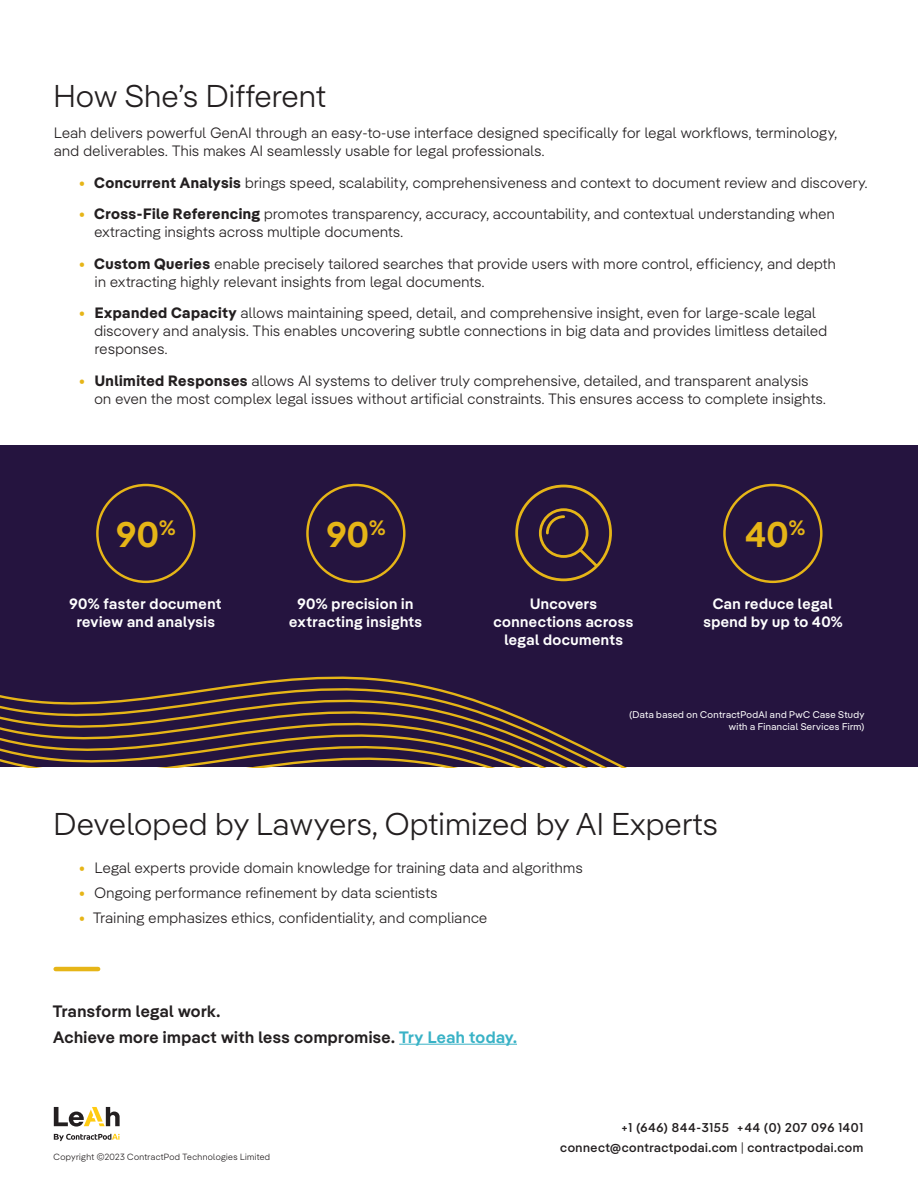
<style>
.page{position:relative;width:918px;height:1188px;background:#fff}
.page>*{position:absolute;margin:0;border:0;box-sizing:border-box;transform-origin:0 0}
.Body_Text{font:600 35.7px "Pangea";color:#e6b517}
.Head_2{font:300 31.5px "Pangea";letter-spacing:.025em;color:#231f20}
.Head_4{font:600 16.5px/25.5px "Pangea";letter-spacing:.025em;color:#231f20}
.Body_Text-2{font:300 15px/18px "Pangea";letter-spacing:.03em;color:#231f20}
.Body_Text-3{font:600 15px/18px "Pangea";letter-spacing:.03em;color:#fff;text-align:center}
.t1{font:500 12.75px "Pangea";letter-spacing:.04em;color:#231f20}
.t2{font:500 12.75px "Pangea";letter-spacing:.06em;color:#231f20}
.Disclaimer{font:9.75px/11.7px "Pangea";letter-spacing:.04em;color:#fff;text-align:right}
.Body_Text-4{font:300 9px "Pangea";letter-spacing:.045em;color:#231f20}
.s1{font-weight:700;color:#e6b517}
.s2{font-weight:700}
.s3{color:#39b2c6}
.s4{font-weight:300}
</style>
<div class="page">
<div style="left:0;top:445px;width:918px;height:322px;background:#25143f"></div>
<hr style="left:399px;top:1044px;width:118px;height:1px;background:#39b2c6">
<hr style="left:56px;top:967px;width:42px;height:4px;background:#e6b517">
<svg style="left:54px;top:1107px;width:66px;height:20px"></svg>
<svg style="left:54px;top:1134px;width:66px;height:7px"></svg>
<div style="left:96px;top:484px;width:99px;height:99px;border:2px solid #e6b517;border-radius:50%"></div>
<div style="left:306px;top:484px;width:100px;height:99px;border:2px solid #e6b517;border-radius:50%"></div>
<div style="left:723px;top:484px;width:100px;height:99px;border:2px solid #e6b517;border-radius:50%"></div>
<svg style="left:515px;top:484px;width:97px;height:98px"></svg>
<svg style="left:0;top:676px;width:625px;height:91px"></svg>
<p class="Head_2" style="left:54px;top:74px;width:274px">How She’s Different</p>
<p class="Body_Text-2" style="left:54px;top:123px;width:785px">Leah delivers powerful GenAI through an easy-to-use interface designed specifically for legal workflows, terminology, and deliverables. This makes AI seamlessly usable for legal professionals.</p>
<p class="Body_Text-2" style="left:79px;top:173px;width:790px"><span class="s1">•</span> <span class="s2">Concurrent Analysis</span> brings speed, scalability, comprehensiveness and context to document review and discovery.</p>
<p class="Body_Text-2" style="left:94px;top:204px;width:742px;text-indent:-15px"><span class="s1">•</span> <span class="s2">Cross-File Referencing</span> promotes transparency, accuracy, accountability, and contextual understanding when extracting insights across multiple documents.</p>
<p class="Body_Text-2" style="left:95px;top:254px;width:742px;text-indent:-16px"><span class="s1">•</span> <span class="s2">Custom Queries</span> enable precisely tailored searches that provide users with more control, efficiency, and depth in extracting highly relevant insights from legal documents.</p>
<p class="Body_Text-2" style="left:94px;top:303px;width:734px;text-indent:-15px"><span class="s1">•</span> <span class="s2">Expanded Capacity</span> allows maintaining speed, detail, and comprehensive insight, even for large-scale legal discovery and analysis. This enables uncovering subtle connections in big data and provides limitless detailed responses.</p>
<p class="Body_Text-2" style="left:94px;top:371px;width:733px;text-indent:-15px"><span class="s1">•</span> <span class="s2">Unlimited Responses</span> allows AI systems to deliver truly comprehensive, detailed, and transparent analysis on even the most complex legal issues without artificial constraints. This ensures access to complete insights.</p>
<p class="Body_Text" style="left:117px;top:508px;width:60px">90<sup>%</sup></p>
<p class="Body_Text" style="left:327px;top:508px;width:60px">90<sup>%</sup></p>
<p class="Body_Text" style="left:745px;top:508px;width:61px">40<sup>%</sup></p>
<p class="Body_Text-3" style="left:289px;top:593px;width:134px">90% precision in extracting insights</p>
<p class="Body_Text-3" style="left:703px;top:593px;width:141px">Can reduce legal spend by up to 40%</p>
<p class="Body_Text-3" style="left:70px;top:593px;width:153px">90% faster document review and analysis</p>
<p class="Body_Text-3" style="left:494px;top:593px;width:141px">Uncovers connections across legal documents</p>
<p class="Disclaimer" style="left:629px;top:708px;width:237px">(Data based on ContractPodAI and PwC Case Study with a Financial Services Firm)</p>
<p class="Head_2" style="left:54px;top:802px;width:665px">Developed by Lawyers, Optimized by AI Experts</p>
<p class="Body_Text-2" style="left:79px;top:858px;width:505px"><span class="s1">•</span> Legal experts provide domain knowledge for training data and algorithms</p>
<p class="Body_Text-2" style="left:79px;top:883px;width:360px"><span class="s1">•</span> Ongoing performance refinement by data scientists</p>
<p class="Body_Text-2" style="left:79px;top:908px;width:409px"><span class="s1">•</span> Training emphasizes ethics, confidentiality, and compliance</p>
<p class="Head_4" style="left:53px;top:997px;width:466px">Transform legal work.<br>Achieve more impact with less compromise. <span class="s3">Try Leah today.</span></p>
<p class="Body_Text-4" style="left:54px;top:1150px;width:218px">Copyright ©2023 ContractPod Technologies Limited</p>
<p class="t2" style="left:621px;top:1118px;width:244px">+1 (646) 844-3155 +44 (0) 207 096 1401</p>
<p class="t1" style="left:560px;top:1139px;width:304px">connect@contractpodai.com <span class="s4">|</span> contractpodai.com</p>
</div>
